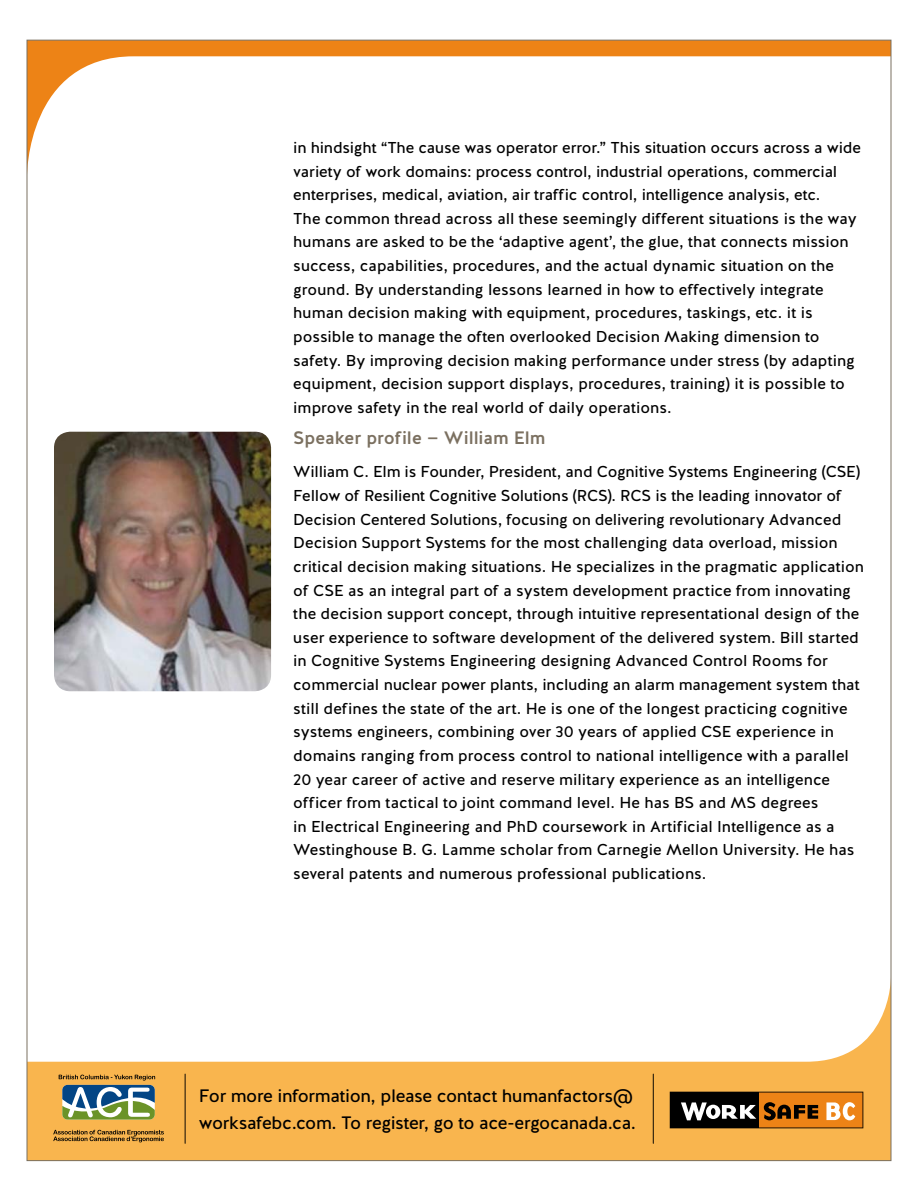
<style>
.page{position:relative;width:918px;height:1188px;background:#fff}
.page>*{position:absolute;margin:0;border:0;box-sizing:border-box;transform-origin:0 0}
.t1{font:18px/27px "Halis R";letter-spacing:-.02em;color:#000}
.t2{font:500 18px "Halis R";letter-spacing:-.005em;color:#7b7060}
.t3{font:15.75px/23.7px "Halis R";color:#000}
</style>
<div class="page">
<img style="left:54px;top:432px;width:217px;height:259px">
<svg style="left:29px;top:994px;width:860px;height:165px;fill:#f9b54e"></svg>
<svg style="left:29px;top:42px;width:860px;height:113px"></svg>
<svg style="left:670px;top:1092px;width:193px;height:36px;background:#84592d"></svg>
<svg style="left:53px;top:1130px;width:111px;height:12px"></svg>
<svg style="left:59px;top:1075px;width:96px;height:45px"></svg>
<hr style="left:653px;top:1074px;width:1px;height:69px;background:#000">
<hr style="left:185px;top:1074px;width:1px;height:69px;background:#000">
<p class="t3" style="left:293px;top:136px;width:569px">in hindsight “The cause was operator error.” This situation occurs across a wide variety of work domains: process control, industrial operations, commercial enterprises, medical, aviation, air traffic control, intelligence analysis, etc.<br>The common thread across all these seemingly different situations is the way humans are asked to be the ‘adaptive agent’, the glue, that connects mission success, capabilities, procedures, and the actual dynamic situation on the ground. By understanding lessons learned in how to effectively integrate human decision making with equipment, procedures, taskings, etc. it is possible to manage the often overlooked Decision Making dimension to safety. By improving decision making performance under stress (by adapting equipment, decision support displays, procedures, training) it is possible to improve safety in the real world of daily operations.</p>
<p class="t2" style="left:293px;top:426px;width:254px">Speaker profile — William Elm</p>
<p class="t3" style="left:293px;top:460px;width:572px">William C. Elm is Founder, President, and Cognitive Systems Engineering (CSE)<br>Fellow of Resilient Cognitive Solutions (RCS). RCS is the leading innovator of Decision Centered Solutions, focusing on delivering revolutionary Advanced Decision Support Systems for the most challenging data overload, mission critical decision making situations. He specializes in the pragmatic application of CSE as an integral part of a system development practice from innovating the decision support concept, through intuitive representational design of the user experience to software development of the delivered system. Bill started in Cognitive Systems Engineering designing Advanced Control Rooms for commercial nuclear power plants, including an alarm management system that still defines the state of the art. He is one of the longest practicing cognitive systems engineers, combining over 30 years of applied CSE experience in domains ranging from process control to national intelligence with a parallel 20 year career of active and reserve military experience as an intelligence officer from tactical to joint command level. He has BS and MS degrees<br>in Electrical Engineering and PhD coursework in Artificial Intelligence as a Westinghouse B. G. Lamme scholar from Carnegie Mellon University. He has several patents and numerous professional publications.</p>
<p class="t1" style="left:199px;top:1083px;width:439px">For more information, please contact humanfactors@ worksafebc.com. To register, go to ace-ergocanada.ca.</p>
</div>
